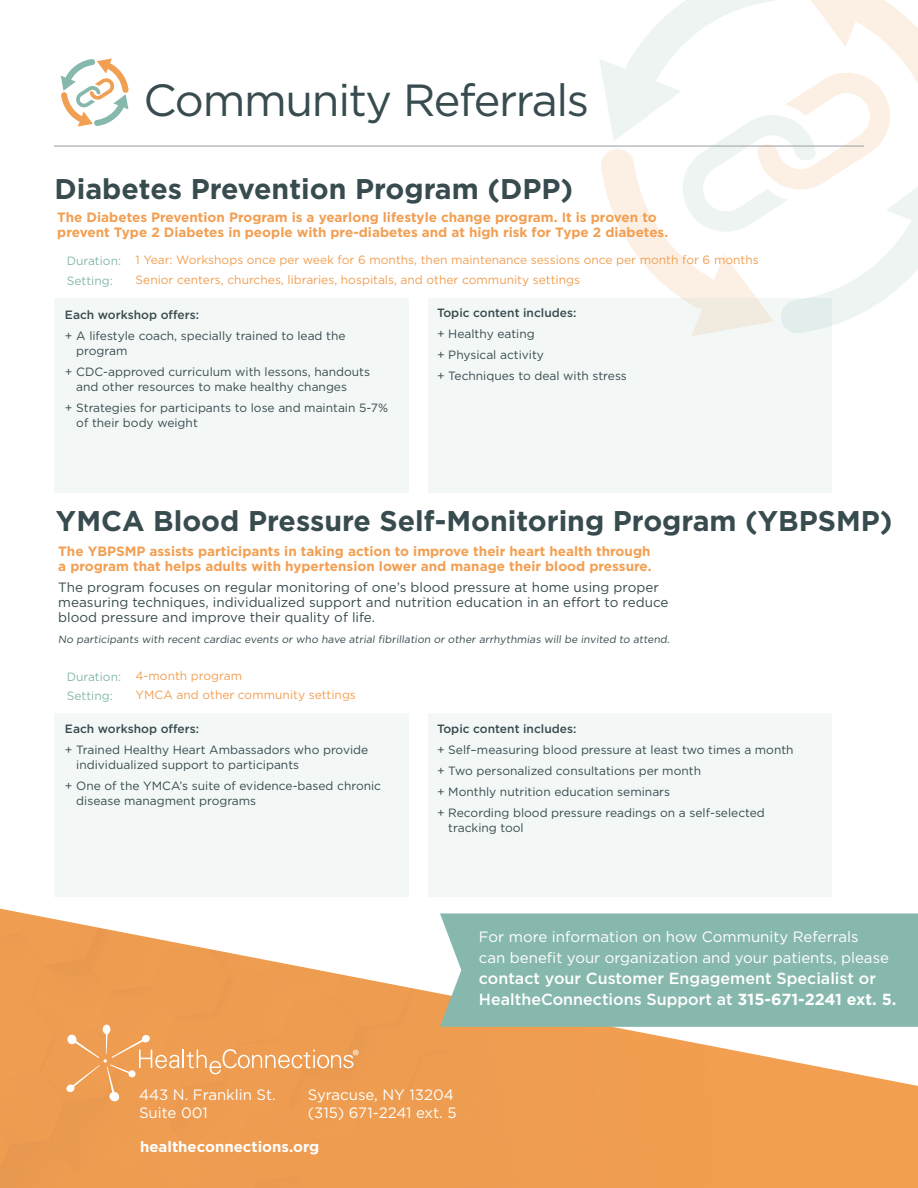
<style>
.page{position:relative;width:918px;height:1188px;background:#fff}
.page>*{position:absolute;margin:0;border:0;box-sizing:border-box;transform-origin:0 0}
.t1{font:45px "Gotham";letter-spacing:-.03em;color:#384b4f}
.t2{font:700 28.5px "Gotham";color:#384b4f}
.t3{font:500 16.05px/20.9px "Gotham";color:#fff}
.t4{font:15px/20.9px "Gotham";color:#fff}
.t5{font:700 15px "Gotham";color:#fff}
.t6{font:700 13.5px/15px "Gotham";color:#f29f52}
.t7{font:13.5px/15px "Gotham";color:#384b4f}
.t8{font:12px/15px "Gotham";color:#384b4f}
.t9{font:12px/19.5px "Gotham";color:#f29f52}
.t10{font:500 12px "Gotham";color:#384b4f}
.t11{font:12px/19.5px "Gotham";color:#85b8ad}
.t12{font:10.5px "Gotham";color:#384b4f}
.s1{font-weight:700}
</style>
<div class="page">
<svg style="left:599px;top:0;width:319px;height:325px"></svg>
<div style="left:428px;top:298px;width:404px;height:195px;background:#f3f7f6"></div>
<div style="left:428px;top:713px;width:404px;height:183px;background:#f3f7f6"></div>
<div style="left:55px;top:298px;width:354px;height:195px;background:#f3f7f6"></div>
<div style="left:55px;top:713px;width:354px;height:183px;background:#f3f7f6"></div>
<img style="left:0;top:908px;width:918px;height:280px">
<div style="left:103px;top:1025px;width:7px;height:9px;background:#fff;border-radius:50%"></div>
<svg style="left:66px;top:1030px;width:293px;height:72px"></svg>
<div style="left:440px;top:913px;width:478px;height:114px;background:#87b8ad"></div>
<hr style="left:54px;top:145px;width:810px;height:2px;background:#acafb1">
<svg style="left:61px;top:58px;width:68px;height:69px"></svg>
<p class="t1" style="left:144px;top:75px;width:447px">Community Referrals</p>
<p class="t2" style="left:54px;top:172px;width:520px">Diabetes Prevention Program (DPP)</p>
<p class="t6" style="left:57px;top:209px;width:613px">The Diabetes Prevention Program is a yearlong lifestyle change program. It is proven to prevent Type 2 Diabetes in people with pre-diabetes and at high risk for Type 2 diabetes.</p>
<p class="t11" style="left:67px;top:251px;width:56px">Duration:<br>Setting:</p>
<p class="t9" style="left:136px;top:250px;width:625px">1 Year: Workshops once per week for 6 months, then maintenance sessions once per month for 6 months<br>Senior centers, churches, libraries, hospitals, and other community settings</p>
<p class="t10" style="left:65px;top:308px;width:136px">Each workshop offers:</p>
<p class="t8" style="left:76px;top:328px;width:271px;text-indent:-11px">+ A lifestyle coach, specially trained to lead the program</p>
<p class="t8" style="left:76px;top:364px;width:295px;text-indent:-11px">+ CDC-approved curriculum with lessons, handouts and other resources to make healthy changes</p>
<p class="t8" style="left:76px;top:400px;width:313px;text-indent:-11px">+ Strategies for participants to lose and maintain 5-7% of their body weight</p>
<p class="t10" style="left:437px;top:306px;width:141px">Topic content includes:</p>
<p class="t8" style="left:437px;top:326px;width:99px">+ Healthy eating</p>
<p class="t8" style="left:437px;top:347px;width:108px">+ Physical activity</p>
<p class="t8" style="left:437px;top:368px;width:191px">+ Techniques to deal with stress</p>
<p class="t2" style="left:56px;top:504px;width:838px">YMCA Blood Pressure Self-Monitoring Program (YBPSMP)</p>
<p class="t6" style="left:58px;top:543px;width:595px">The YBPSMP assists participants in taking action to improve their heart health through a program that helps adults with hypertension lower and manage their blood pressure.</p>
<p class="t7" style="left:58px;top:579px;width:612px">The program focuses on regular monitoring of one’s blood pressure at home using proper measuring techniques, individualized support and nutrition education in an effort to reduce blood pressure and improve their quality of life.</p>
<p class="t12" style="left:58px;top:634px;width:614px">No participants with recent cardiac events or who have atrial fibrillation or other arrhythmias will be invited to attend.</p>
<p class="t11" style="left:67px;top:666px;width:56px">Duration:<br>Setting:</p>
<p class="t9" style="left:136px;top:666px;width:222px">4-month program<br>YMCA and other community settings</p>
<p class="t10" style="left:65px;top:722px;width:136px">Each workshop offers:</p>
<p class="t8" style="left:76px;top:742px;width:294px;text-indent:-11px">+ Trained Healthy Heart Ambassadors who provide individualized support to participants</p>
<p class="t8" style="left:76px;top:778px;width:306px;text-indent:-11px">+ One of the YMCA’s suite of evidence-based chronic disease managment programs</p>
<p class="t10" style="left:437px;top:721px;width:141px">Topic content includes:</p>
<p class="t8" style="left:437px;top:742px;width:358px">+ Self–measuring blood pressure at least two times a month</p>
<p class="t8" style="left:437px;top:763px;width:266px">+ Two personalized consultations per month</p>
<p class="t8" style="left:437px;top:784px;width:235px">+ Monthly nutrition education seminars</p>
<p class="t8" style="left:448px;top:805px;width:318px;text-indent:-11px">+ Recording blood pressure readings on a self-selected tracking tool</p>
<p class="t4" style="left:479px;top:926px;width:412px">For more information on how Community Referrals<br>can benefit your organization and your patients, please</p>
<p class="t3" style="left:479px;top:967px;width:419px">contact your Customer Engagement Specialist or<br>HealtheConnections Support at <span class="s1">315-671-2241 ext. 5.</span></p>
<p class="t4" style="left:139px;top:1084px;width:138px">443 N. Franklin St.</p>
<p class="t4" style="left:139px;top:1102px;width:70px">Suite 001</p>
<p class="t4" style="left:308px;top:1084px;width:148px">Syracuse, NY 13204</p>
<p class="t4" style="left:308px;top:1102px;width:150px">(315) 671-2241 ext. 5</p>
<p class="t5" style="left:140px;top:1138px;width:181px">healtheconnections.org</p>
</div>
